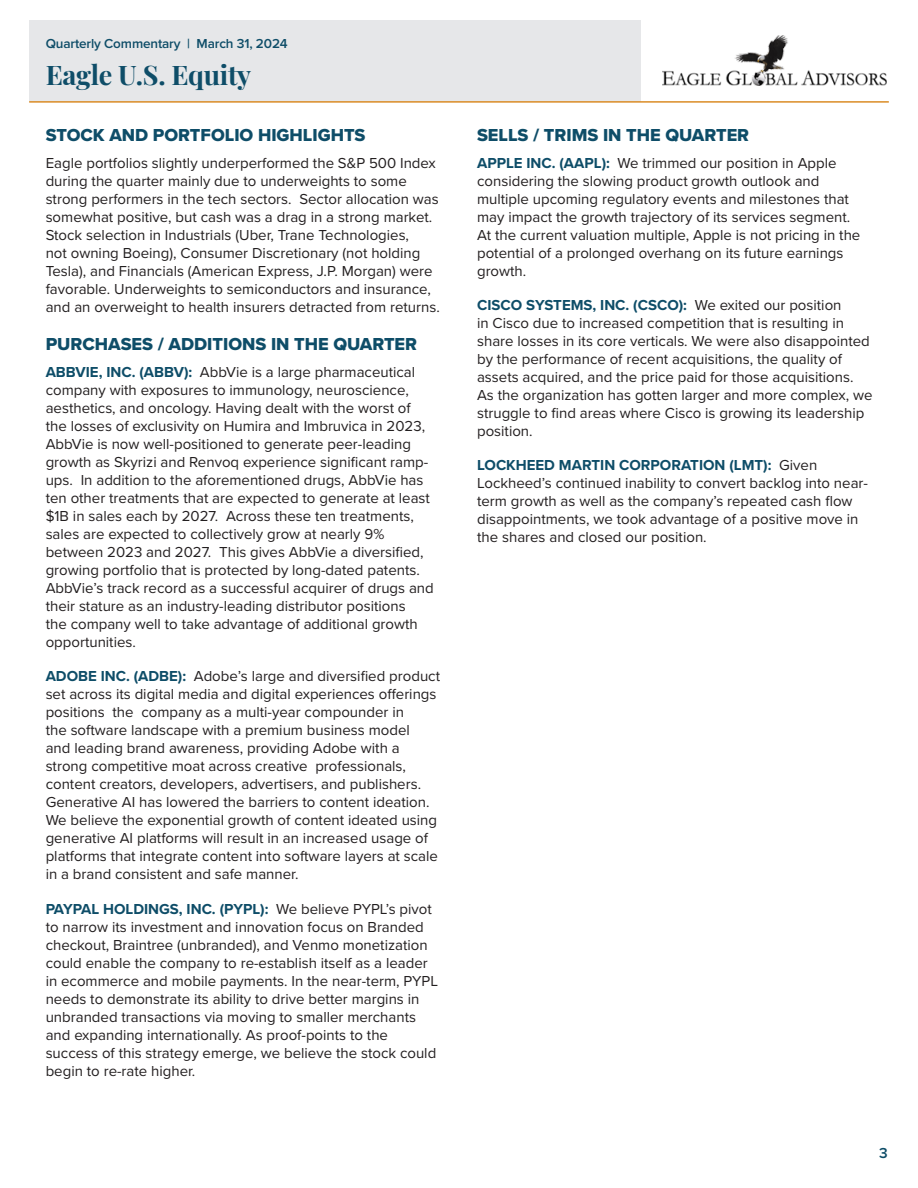
<style>
.page{position:relative;width:918px;height:1188px;background:#fff}
.page>*{position:absolute;margin:0;border:0;box-sizing:border-box;transform-origin:0 0}
.t1{font:700 27px "Playfair Display";letter-spacing:-.01em;color:#0e4d68}
.t2{font:18px "Proxima Nova Extrabld";color:#0e4d68}
.t3{font:15px/18px "Proxima Nova";color:#231f20}
.t4{font:600 15px "Proxima Nova";color:#0e4d68}
.t5{font:600 13.5px "Proxima Nova";letter-spacing:-.01em;color:#0e4d68}
.s1{font-weight:700;color:#0e4d68}
</style>
<div class="page">
<div style="left:29px;top:21px;width:611px;height:81px;background:#e6e7e9"></div>
<img style="left:662px;top:36px;width:225px;height:49px">
<hr style="left:29px;top:101px;width:860px;height:2px;background:#da8c26">
<p class="t5" style="left:46px;top:33px;width:244px">Quarterly Commentary | March 31, 2024</p>
<p class="t1" style="left:46px;top:54px;width:207px">Eagle U.S. Equity</p>
<p class="t2" style="left:46px;top:121px;width:321px">STOCK AND PORTFOLIO HIGHLIGHTS</p>
<p class="t3" style="left:46px;top:153px;width:396px">Eagle portfolios slightly underperformed the S&amp;P 500 Index during the quarter mainly due to underweights to some strong performers in the tech sectors. Sector allocation was somewhat positive, but cash was a drag in a strong market.<br>Stock selection in Industrials (Uber, Trane Technologies,<br>not owning Boeing), Consumer Discretionary (not holding Tesla), and Financials (American Express, J.P. Morgan) were favorable. Underweights to semiconductors and insurance, and an overweight to health insurers detracted from returns.</p>
<p class="t2" style="left:46px;top:330px;width:373px">PURCHASES / ADDITIONS IN THE QUARTER</p>
<p class="t3" style="left:46px;top:363px;width:390px"><span class="s1">ABBVIE, INC. (ABBV):</span> AbbVie is a large pharmaceutical company with exposures to immunology, neuroscience, aesthetics, and oncology. Having dealt with the worst of the losses of exclusivity on Humira and Imbruvica in 2023, AbbVie is now well-positioned to generate peer-leading growth as Skyrizi and Renvoq experience significant ramp&shy;ups. In addition to the aforementioned drugs, AbbVie has ten other treatments that are expected to generate at least $1B in sales each by 2027. Across these ten treatments, sales are expected to collectively grow at nearly 9% between 2023 and 2027. This gives AbbVie a diversified, growing portfolio that is protected by long-dated patents.<br>AbbVie’s track record as a successful acquirer of drugs and their stature as an industry-leading distributor positions<br>the company well to take advantage of additional growth opportunities.</p>
<p class="t3" style="left:46px;top:667px;width:396px"><span class="s1">ADOBE INC. (ADBE):</span> Adobe’s large and diversified product set across its digital media and digital experiences offerings positions the company as a multi-year compounder in<br>the software landscape with a premium business model<br>and leading brand awareness, providing Adobe with a strong competitive moat across creative professionals, content creators, developers, advertisers, and publishers.<br>Generative AI has lowered the barriers to content ideation.<br>We believe the exponential growth of content ideated using generative AI platforms will result in an increased usage of platforms that integrate content into software layers at scale in a brand consistent and safe manner.</p>
<p class="t3" style="left:46px;top:899px;width:394px"><span class="s1">PAYPAL HOLDINGS, INC. (PYPL):</span> We believe PYPL’s pivot to narrow its investment and innovation focus on Branded checkout, Braintree (unbranded), and Venmo monetization could enable the company to re-establish itself as a leader in ecommerce and mobile payments. In the near-term, PYPL needs to demonstrate its ability to drive better margins in unbranded transactions via moving to smaller merchants and expanding internationally. As proof-points to the success of this strategy emerge, we believe the stock could begin to re-rate higher.</p>
<p class="t2" style="left:477px;top:121px;width:274px">SELLS / TRIMS IN THE QUARTER</p>
<p class="t3" style="left:477px;top:153px;width:385px"><span class="s1">APPLE INC. (AAPL):</span> We trimmed our position in Apple considering the slowing product growth outlook and multiple upcoming regulatory events and milestones that may impact the growth trajectory of its services segment.<br>At the current valuation multiple, Apple is not pricing in the potential of a prolonged overhang on its future earnings growth.</p>
<p class="t3" style="left:477px;top:296px;width:397px"><span class="s1">CISCO SYSTEMS, INC. (CSCO):</span> We exited our position<br>in Cisco due to increased competition that is resulting in share losses in its core verticals. We were also disappointed by the performance of recent acquisitions, the quality of assets acquired, and the price paid for those acquisitions.<br>As the organization has gotten larger and more complex, we struggle to find areas where Cisco is growing its leadership position.</p>
<p class="t3" style="left:477px;top:456px;width:392px"><span class="s1">LOCKHEED MARTIN CORPORATION (LMT):</span> Given Lockheed’s continued inability to convert backlog into near&shy;term growth as well as the company’s repeated cash flow disappointments, we took advantage of a positive move in the shares and closed our position.</p>
<p class="t4" style="left:879px;top:1141px;width:10px">3</p>
</div>
